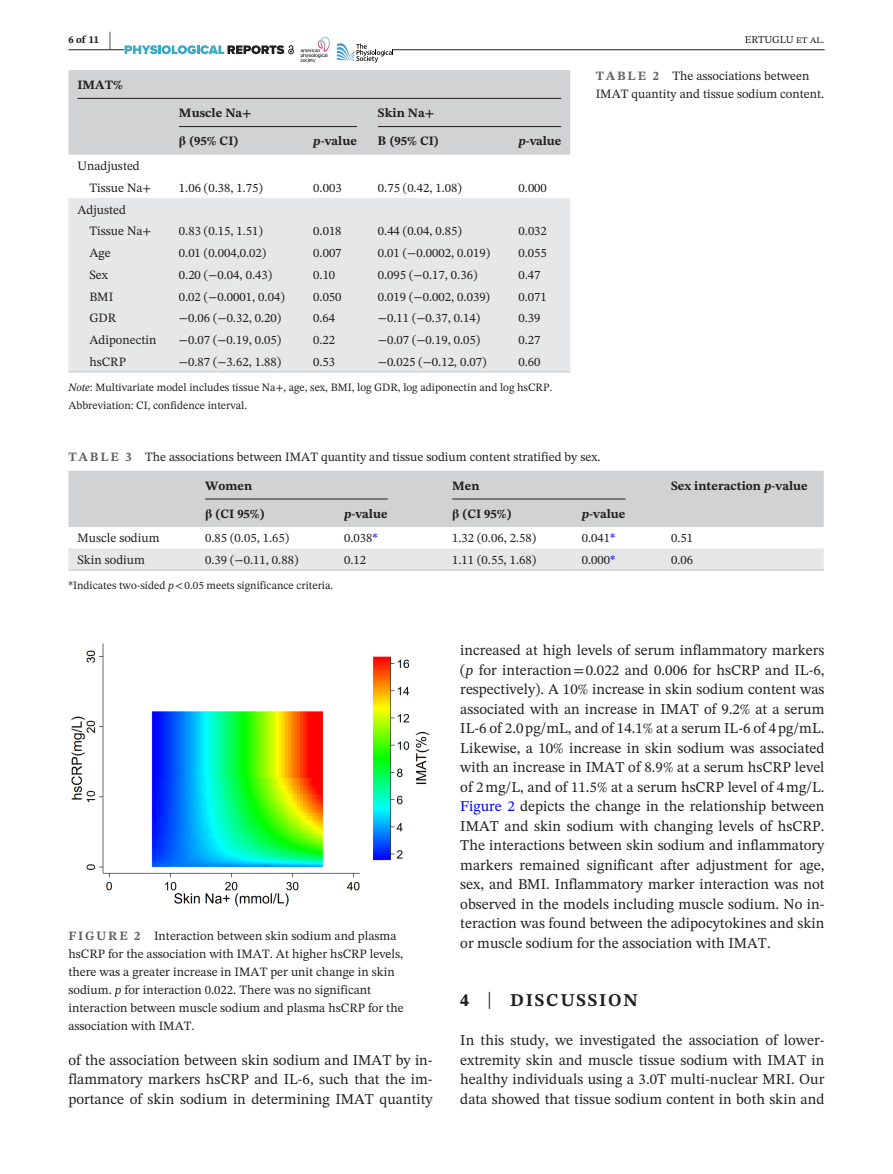
<style>
.page{position:relative;width:893px;height:1174px;background:#fff}
.page>*{position:absolute;margin:0;border:0;box-sizing:border-box;transform-origin:0 0}
.t1{font:700 18px "STIX Two Text";letter-spacing:.1em;color:#231f20}
.t2{font:15px/19.5px "STIX Two Text";color:#231f20;text-align:justify}
.t3{font:12.75px/18px "STIX Two Text";color:#231f20}
.t4{font:700 12.75px "STIX Two Text";color:#231f20}
.t5{font:11.25px/18px "STIX Two Text";color:#231f20}
.t6{font:10.5px "STIX Two Text";color:#231f20}
.t7{font:700 10.5px "STIX Two Text";color:#231f20}
.s1{font-size:21px}
.s2{font-family:"STIX"}
.s3{font-style:italic}
.s4{font-weight:700;color:#636366}
.s5{color:#00f}
.s6{font-weight:400;font-size:23.7px}
</style>
<div class="page">
<hr style="left:68px;top:49px;width:756px;height:1px;background:#231f20">
<div style="left:125px;top:37px;width:268px;height:26px;background:#fff"></div>
<svg style="left:125px;top:45px;width:169px;height:10px"></svg>
<svg style="left:337px;top:43px;width:56px;height:20px"></svg>
<img style="left:320px;top:37px;width:10px;height:14px">
<svg style="left:301px;top:40px;width:26px;height:23px"></svg>
<div style="left:68px;top:70px;width:502px;height:85px;background:#d1d2d4"></div>
<div style="left:68px;top:198px;width:502px;height:173px;background:#e6e7e9"></div>
<hr style="left:68px;top:371px;width:102px;height:1px;background:#d1d2d4">
<hr style="left:170px;top:371px;width:134px;height:1px;background:#d1d2d4">
<hr style="left:304px;top:371px;width:65px;height:1px;background:#d1d2d4">
<hr style="left:369px;top:371px;width:141px;height:1px;background:#d1d2d4">
<hr style="left:510px;top:371px;width:60px;height:1px;background:#d1d2d4">
<hr style="left:77px;top:98px;width:484px;height:1px;background:#231f20">
<hr style="left:179px;top:126px;width:178px;height:1px;background:#231f20">
<hr style="left:378px;top:126px;width:183px;height:1px;background:#231f20">
<div style="left:68px;top:471px;width:756px;height:56px;background:#d1d2d4"></div>
<div style="left:68px;top:548px;width:756px;height:21px;background:#e6e7e9"></div>
<hr style="left:68px;top:569px;width:128px;height:2px;background:#d1d2d4">
<hr style="left:196px;top:569px;width:139px;height:2px;background:#d1d2d4">
<hr style="left:335px;top:569px;width:108px;height:2px;background:#d1d2d4">
<hr style="left:443px;top:569px;width:130px;height:2px;background:#d1d2d4">
<hr style="left:573px;top:569px;width:89px;height:2px;background:#d1d2d4">
<hr style="left:662px;top:569px;width:162px;height:2px;background:#d1d2d4">
<hr style="left:205px;top:498px;width:183px;height:1px;background:#231f20">
<hr style="left:452px;top:498px;width:173px;height:1px;background:#231f20">
<img style="left:71px;top:643px;width:359px;height:264px">
<p class="t7" style="left:68px;top:32px;width:44px">6 of 11 <span class="s1">|</span></p>
<p class="t6" style="left:745px;top:32px;width:81px">ERTUGLU et al.</p>
<p class="t4" style="left:77px;top:76px;width:47px">IMAT%</p>
<p class="t3" style="left:89px;top:155px;width:63px;line-height:21.8px;text-indent:-12px">Unadjusted<br>Tissue Na<span class="s2">+</span></p>
<p class="t3" style="left:89px;top:199px;width:63px;line-height:21.8px;text-indent:-12px">Adjusted<br>Tissue Na<span class="s2">+</span></p>
<p class="t4" style="left:179px;top:104px;width:74px">Muscle Na<span class="s2">+</span></p>
<p class="t4" style="left:378px;top:104px;width:58px">Skin Na<span class="s2">+</span></p>
<p class="t4" style="left:179px;top:132px;width:61px"><span class="s2">β</span> (95% CI)</p>
<p class="t4" style="left:313px;top:132px;width:45px"><span class="s3">p</span>-value</p>
<p class="t4" style="left:378px;top:132px;width:63px"><span class="s2">Β</span> (95% CI)</p>
<p class="t4" style="left:519px;top:132px;width:44px"><span class="s3">p</span>-value</p>
<p class="t3" style="left:179px;top:179px;width:86px">1.06 (0.38, 1.75)</p>
<p class="t3" style="left:313px;top:179px;width:30px">0.003</p>
<p class="t3" style="left:378px;top:179px;width:86px">0.75 (0.42, 1.08)</p>
<p class="t3" style="left:519px;top:179px;width:30px">0.000</p>
<p class="t3" style="left:179px;top:222px;width:86px">0.83 (0.15, 1.51)</p>
<p class="t3" style="left:313px;top:222px;width:30px">0.018</p>
<p class="t3" style="left:378px;top:222px;width:86px">0.44 (0.04, 0.85)</p>
<p class="t3" style="left:519px;top:222px;width:30px">0.032</p>
<p class="t3" style="left:89px;top:244px;width:23px">Age</p>
<p class="t3" style="left:179px;top:244px;width:89px">0.01 (0.004,0.02)</p>
<p class="t3" style="left:313px;top:244px;width:30px">0.007</p>
<p class="t3" style="left:378px;top:244px;width:114px">0.01 (−0.0002, 0.019)</p>
<p class="t3" style="left:519px;top:244px;width:30px">0.055</p>
<p class="t3" style="left:89px;top:266px;width:20px">Sex</p>
<p class="t3" style="left:179px;top:266px;width:95px">0.20 (−0.04, 0.43)</p>
<p class="t3" style="left:313px;top:266px;width:24px">0.10</p>
<p class="t3" style="left:378px;top:266px;width:101px">0.095 (−0.17, 0.36)</p>
<p class="t3" style="left:518px;top:266px;width:24px">0.47</p>
<p class="t3" style="left:89px;top:287px;width:25px">BMI</p>
<p class="t3" style="left:179px;top:287px;width:107px">0.02 (−0.0001, 0.04)</p>
<p class="t3" style="left:313px;top:287px;width:30px">0.050</p>
<p class="t3" style="left:378px;top:287px;width:114px">0.019 (−0.002, 0.039)</p>
<p class="t3" style="left:518px;top:287px;width:30px">0.071</p>
<p class="t3" style="left:89px;top:309px;width:28px">GDR</p>
<p class="t3" style="left:179px;top:309px;width:104px">−0.06 (−0.32, 0.20)</p>
<p class="t3" style="left:313px;top:309px;width:24px">0.64</p>
<p class="t3" style="left:378px;top:309px;width:104px">−0.11 (−0.37, 0.14)</p>
<p class="t3" style="left:518px;top:309px;width:24px">0.39</p>
<p class="t3" style="left:89px;top:331px;width:69px">Adiponectin</p>
<p class="t3" style="left:179px;top:331px;width:104px">−0.07 (−0.19, 0.05)</p>
<p class="t3" style="left:313px;top:331px;width:24px">0.22</p>
<p class="t3" style="left:378px;top:331px;width:104px">−0.07 (−0.19, 0.05)</p>
<p class="t3" style="left:518px;top:331px;width:24px">0.27</p>
<p class="t3" style="left:89px;top:352px;width:38px">hsCRP</p>
<p class="t3" style="left:179px;top:352px;width:104px">−0.87 (−3.62, 1.88)</p>
<p class="t3" style="left:313px;top:352px;width:24px">0.53</p>
<p class="t3" style="left:378px;top:352px;width:110px">−0.025 (−0.12, 0.07)</p>
<p class="t3" style="left:518px;top:352px;width:24px">0.60</p>
<p class="t5" style="left:68px;top:378px;width:485px"><span class="s3">Note</span>: Multivariate model includes tissue Na<span class="s2">+</span>, age, sex, BMI, log GDR, log adiponectin and log hsCRP.<br>Abbreviation: CI, confidence interval.</p>
<p class="t3" style="left:596px;top:66px;width:230px"><span class="s4">TABLE 2</span> The associations between<br>IMAT quantity and tissue sodium content.</p>
<p class="t3" style="left:68px;top:447px;width:534px"><span class="s4">TABLE 3</span> The associations between IMAT quantity and tissue sodium content stratified by sex.</p>
<p class="t4" style="left:205px;top:476px;width:49px">Women</p>
<p class="t4" style="left:452px;top:476px;width:29px">Men</p>
<p class="t4" style="left:671px;top:476px;width:138px">Sex interaction <span class="s3">p</span>-value</p>
<p class="t4" style="left:205px;top:504px;width:61px"><span class="s2">β</span> (CI 95%)</p>
<p class="t4" style="left:344px;top:504px;width:45px"><span class="s3">p</span>-value</p>
<p class="t4" style="left:452px;top:504px;width:61px"><span class="s2">β</span> (CI 95%)</p>
<p class="t4" style="left:582px;top:504px;width:45px"><span class="s3">p</span>-value</p>
<p class="t3" style="left:77px;top:529px;width:84px">Muscle sodium</p>
<p class="t3" style="left:205px;top:529px;width:86px">0.85 (0.05, 1.65)</p>
<p class="t3" style="left:344px;top:529px;width:35px">0.038<span class="s5">*</span></p>
<p class="t3" style="left:452px;top:529px;width:86px">1.32 (0.06, 2.58)</p>
<p class="t3" style="left:582px;top:529px;width:35px">0.041<span class="s5">*</span></p>
<p class="t3" style="left:671px;top:529px;width:24px">0.51</p>
<p class="t3" style="left:77px;top:551px;width:69px">Skin sodium</p>
<p class="t3" style="left:205px;top:551px;width:95px">0.39 (−0.11, 0.88)</p>
<p class="t3" style="left:344px;top:551px;width:24px">0.12</p>
<p class="t3" style="left:452px;top:551px;width:86px">1.11 (0.55, 1.68)</p>
<p class="t3" style="left:582px;top:551px;width:35px">0.000<span class="s5">*</span></p>
<p class="t3" style="left:671px;top:551px;width:24px">0.06</p>
<p class="t5" style="left:68px;top:576px;width:266px">*Indicates two-sided <span class="s3">p</span><span class="s2">&lt;</span>0.05 meets significance criteria.</p>
<p class="t3" style="left:68px;top:927px;width:337px"><span class="s4">FIGURE 2</span> Interaction between skin sodium and plasma hsCRP for the association with IMAT. At higher hsCRP levels, there was a greater increase in IMAT per unit change in skin sodium. <span class="s3">p</span> for interaction 0.022. There was no significant interaction between muscle sodium and plasma hsCRP for the association with IMAT.</p>
<p class="t2" style="left:68px;top:1050px;width:366px">of the association between skin sodium and IMAT by in&shy;flammatory markers hsCRP and IL-6, such that the im&shy;portance of skin sodium in determining IMAT quantity</p>
<p class="t2" style="left:460px;top:640px;width:366px">increased at high levels of serum inflammatory markers (<span class="s3">p</span> for interaction<span class="s2">=</span>0.022 and 0.006 for hsCRP and IL-6, respectively). A 10% increase in skin sodium content was associated with an increase in IMAT of 9.2% at a serum IL-6 of 2.0pg/mL, and of 14.1% at a serum IL-6 of 4pg/mL.<br>Likewise, a 10% increase in skin sodium was associated with an increase in IMAT of 8.9% at a serum hsCRP level of 2mg/L, and of 11.5% at a serum hsCRP level of 4mg/L.<br><span class="s5">Figure 2</span> depicts the change in the relationship between IMAT and skin sodium with changing levels of hsCRP.<br>The interactions between skin sodium and inflammatory markers remained significant after adjustment for age, sex, and BMI. Inflammatory marker interaction was not observed in the models including muscle sodium. No in&shy;teraction was found between the adipocytokines and skin or muscle sodium for the association with IMAT.</p>
<p class="t1" style="left:460px;top:987px;width:179px">4 <span class="s6">|</span> DISCUSSION</p>
<p class="t2" style="left:460px;top:1030px;width:366px">In this study, we investigated the association of lower&shy;extremity skin and muscle tissue sodium with IMAT in healthy individuals using a 3.0T multi-nuclear MRI. Our data showed that tissue sodium content in both skin and</p>
</div>
